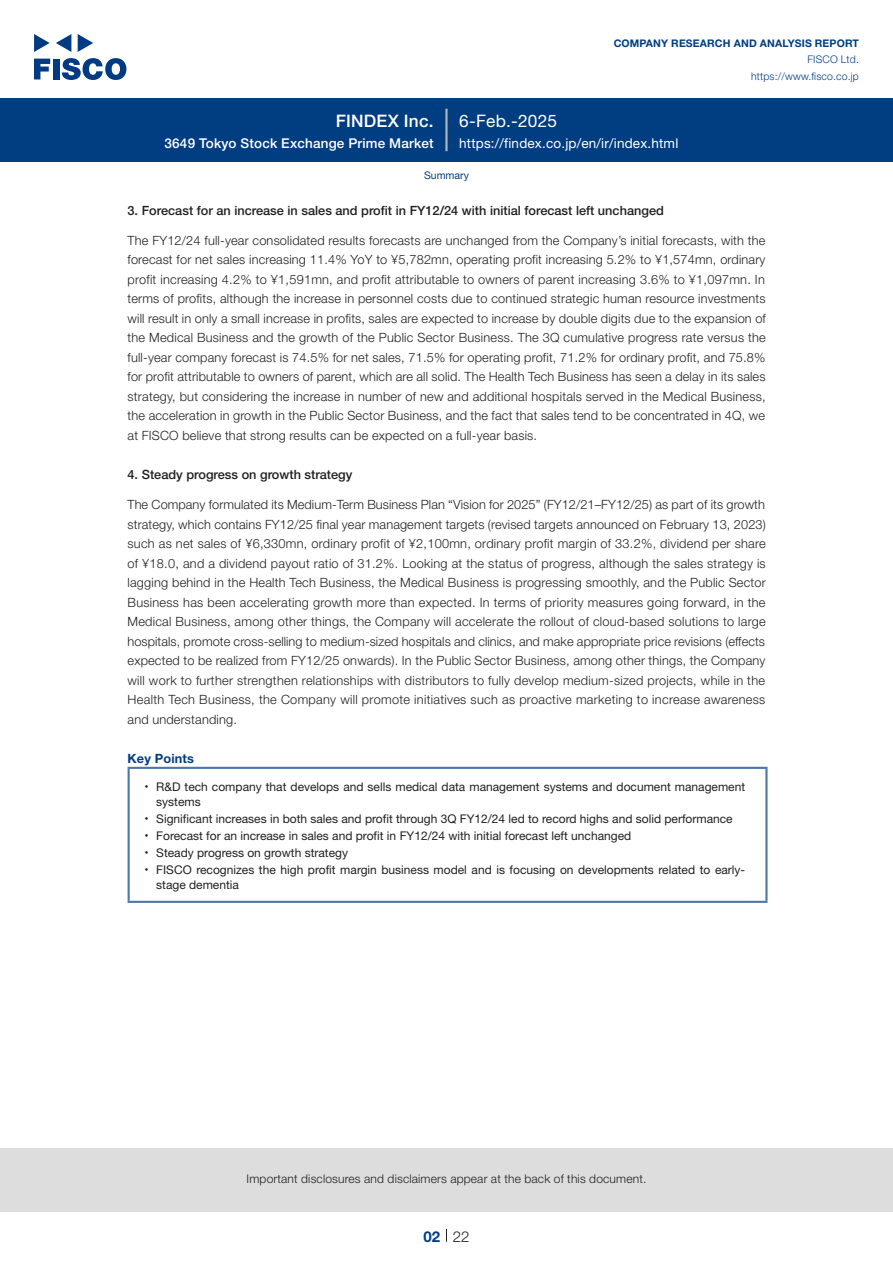
<style>
.page{position:relative;width:893px;height:1263px;background:#fff}
.page>*{position:absolute;margin:0;border:0;box-sizing:border-box;transform-origin:0 0}
.t1{font:17.25px "Helvetica Neue LT Std";letter-spacing:.015em;color:#fff}
.t2{font:500 17.25px "Helvetica Neue LT Std";letter-spacing:.015em;color:#fff}
.t3{font:300 15px "Helvetica Neue LT Std";color:#231f20}
.t4{font:700 15px "Helvetica Neue LT Std";color:#003d81}
.t5{font:13.5px "Helvetica Neue LT Std";letter-spacing:.015em;color:#fff}
.t6{font:500 13.5px "Helvetica Neue LT Std";letter-spacing:.015em;color:#fff}
.本文_e{font:300 12.75px/19.5px "Helvetica Neue LT Std";letter-spacing:.015em;color:#231f20;text-align:justify}
.小タイトル_e{font:500 12.75px "Helvetica Neue LT Std";color:#231f20}
.Key_Points_e{font:700 12.75px "Helvetica Neue LT Std";letter-spacing:.015em;color:#003d81}
.Key_Points中_e{font:12px "Helvetica Neue LT Std";color:#231f20}
.t7{font:300 12px "Helvetica Neue LT Std";letter-spacing:.015em;color:#231f20}
.t8{font:700 10.5px "Helvetica Neue LT Std";letter-spacing:.015em;color:#003d81}
.t9{font:300 10.5px/16.5px "Helvetica Neue LT Std";letter-spacing:.015em;color:#003d81;text-align:right}
.ヘッダー_e{font:10.5px "Helvetica Neue LT Std";color:#003d81}
.Key_Points中_e-2{font:7.2px "Helvetica Neue LT Std";color:#231f20}
</style>
<div class="page">
<div style="left:0;top:1148px;width:893px;height:64px;background:#ddd"></div>
<svg style="left:34px;top:59px;width:16px;height:20px"></svg>
<div style="left:53px;top:59px;width:6px;height:20px;background:#003a83"></div>
<svg style="left:62px;top:58px;width:64px;height:22px"></svg>
<svg style="left:34px;top:34px;width:16px;height:18px"></svg>
<svg style="left:78px;top:34px;width:15px;height:18px"></svg>
<svg style="left:56px;top:34px;width:15px;height:18px"></svg>
<div style="left:0;top:98px;width:893px;height:64px;background:#003d81"></div>
<hr style="left:445px;top:109px;width:3px;height:42px;background:#b5b5b6">
<svg style="left:446px;top:1229px;width:1px;height:13px"></svg>
<hr style="left:128px;top:769px;width:2px;height:132px;background:#4d77a7">
<hr style="left:128px;top:767px;width:639px;height:2px;background:#4d77a7">
<hr style="left:765px;top:769px;width:2px;height:132px;background:#4d77a7">
<hr style="left:128px;top:901px;width:639px;height:2px;background:#4d77a7">
<h1 class="t2" style="left:336px;top:110px;width:100px">FINDEX Inc.</h1>
<p class="t6" style="left:165px;top:135px;width:271px">3649 Tokyo Stock Exchange Prime Market</p>
<h1 class="t1" style="left:459px;top:110px;width:99px">6-Feb.-2025</h1>
<p class="t8" style="left:614px;top:37px;width:247px">COMPANY RESEARCH AND ANALYSIS REPORT</p>
<p class="t9" style="left:751px;top:51px;width:109px">FISCO Ltd. https://www.fisco.co j p.</p>
<p class="t5" style="left:459px;top:135px;width:221px">https://findex.co j p. /en /i r/ index.html</p>
<p class="ヘッダー_e" style="left:424px;top:169px;width:46px">Summary</p>
<p class="小タイトル_e" style="left:128px;top:203px;width:538px">3. Forecast for an increase in sales and profit in FY12/24 with initial forecast left unchanged</p>
<p class="本文_e" style="left:128px;top:230px;width:640px">The FY12/24 full-year consolidated results forecasts are unchanged from the Company s’ initial forecasts, with the forecast for net sales increasing 11.4% YoY to ¥5,782mn, operating profit increasing 5.2% to ¥1,574mn, ordinary profit increasing 4.2% to ¥1,591mn, and profit attributable to owners of parent increasing 3.6% to ¥1,097mn In. terms of profits, although the increase in personnel costs due to continued strategic human resource investments will result in only a small increase in profits, sales are expected to increase by double digits due to the expansion of the Medical Business and the growth of the Public Sector Business. The Q3 cumulative progress rate versus the full-year company forecast is 74.5% for net sales, 71.5% for operating profit, 71.2% for ordinary profit, and 75.8% for profit attributable to owners of parent, which are all solid. The Health Tech Business has seen a delay in its sales strategy, but considering the increase in number of new and additional hospitals served in the Medical Business, the acceleration in growth in the Public Sector Business, and the fact that sales tend to be concentrated in Q4 , we at FISCO believe that strong results can be expected on a full-year basis.</p>
<p class="小タイトル_e" style="left:128px;top:467px;width:226px">4. Steady progress on growth strategy</p>
<p class="本文_e" style="left:128px;top:494px;width:640px">The Company formulated its Medium-Term Business Plan “Vision for 2025” (FY12/21–FY12/25) as part of its growth strategy, which contains FY12/25 final year management targets (revised targets announced on February 13, 2023( such as net sales of ¥6,330mn, ordinary profit of ¥2,100mn, ordinary profit margin of 33.2%, dividend per share of ¥18.0, and a dividend payout ratio of 31.2%. Looking at the status of progress, although the sales strategy is lagging behind in the Health Tech Business, the Medical Business is progressing smoothly, and the Public Sector Business has been accelerating growth more than expected In. terms of priority measures going forward in, the Medical Business, among other things, the Company will accelerate the rollout of cloud-based solutions to large hospitals, promote cross-selling to medium-sized hospitals and clinics, and make appropriate price revisions (effects expected to be realized from FY12/25 onwards I n.) the Public Sector Business, among other things, the Company will work to further strengthen relationships with distributors to fully develop medium-sized projects, while in the Health Tech Business, the Company will promote initiatives such as proactive marketing to increase awareness and understanding.</p>
<p class="Key_Points_e" style="left:128px;top:750px;width:68px">Key Points</p>
<p class="Key_Points中_e" style="left:156px;top:779px;width:590px">R&amp;D tech company that develops and sells medical data management systems and document management</p>
<p class="Key_Points中_e-2" style="left:145px;top:782px;width:5px">•</p>
<p class="Key_Points中_e-2" style="left:145px;top:814px;width:5px">•</p>
<p class="Key_Points中_e" style="left:156px;top:794px;width:46px">systems</p>
<p class="Key_Points中_e" style="left:156px;top:811px;width:578px">Significant increases in both sales and profit through Q3 FY12/24 led to record highs and solid performance</p>
<p class="Key_Points中_e-2" style="left:145px;top:831px;width:5px">•</p>
<p class="Key_Points中_e" style="left:156px;top:828px;width:476px">Forecast for an increase in sales and profit in FY12/24 with initial forecast left unchanged</p>
<p class="Key_Points中_e-2" style="left:145px;top:848px;width:5px">•</p>
<p class="Key_Points中_e" style="left:156px;top:845px;width:193px">Steady progress on growth strategy</p>
<p class="Key_Points中_e-2" style="left:145px;top:865px;width:5px">•</p>
<p class="Key_Points中_e" style="left:156px;top:863px;width:590px">FISCO recognizes the high profit margin business model and is focusing on developments related to early-</p>
<p class="Key_Points中_e" style="left:156px;top:878px;width:84px">stage dementia</p>
<p class="t7" style="left:247px;top:1171px;width:401px">Important disclosures and disclaimers appear at the back of this document.</p>
<p class="t4" style="left:423px;top:1227px;width:18px">02</p>
<p class="t3" style="left:453px;top:1227px;width:18px">22</p>
</div>
